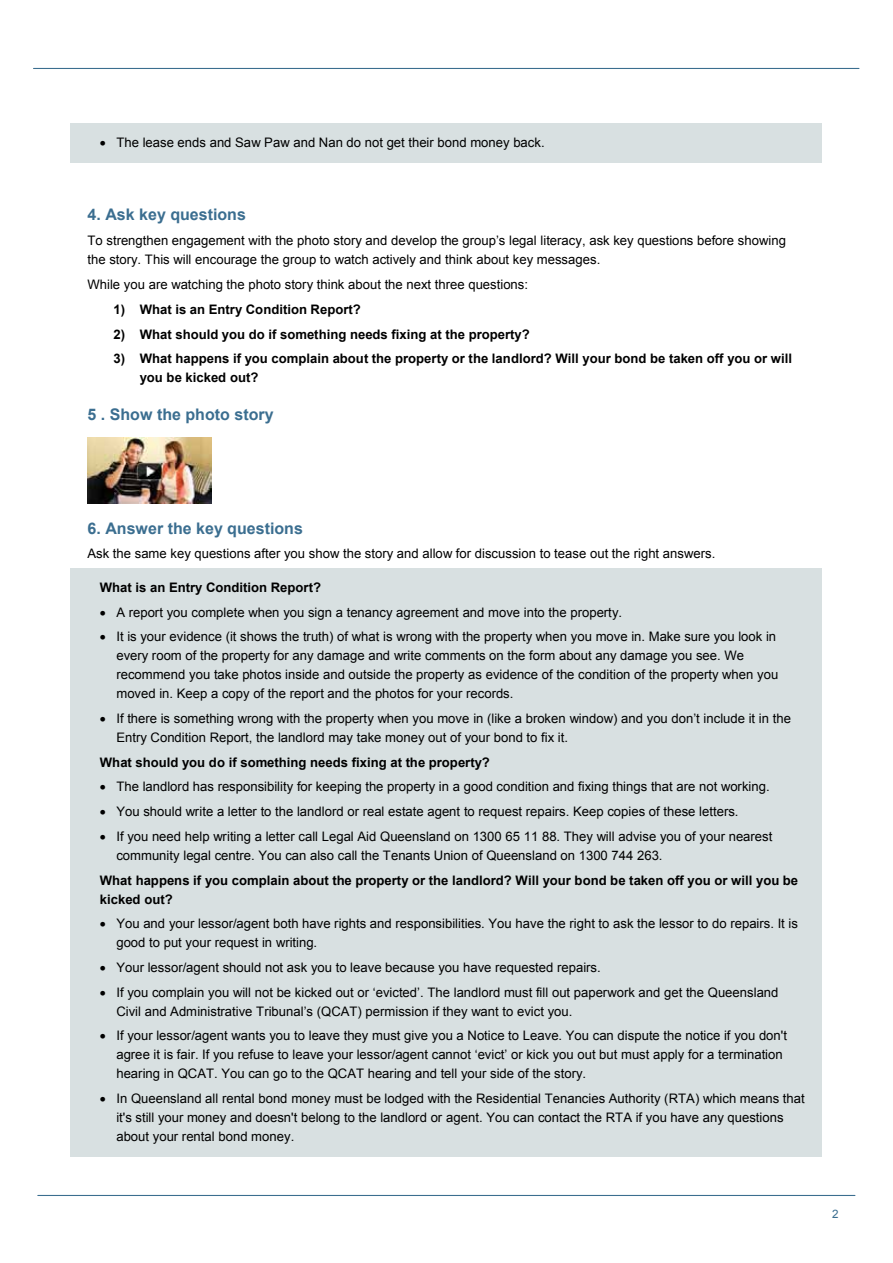
<style>
.page{position:relative;width:893px;height:1263px;background:#fff}
.page>*{position:absolute;margin:0;border:0;box-sizing:border-box;transform-origin:0 0}
.t1{font:700 16.05px "Arial";color:#3b6e90}
.t2{font:13.05px/18.9px "Arial";color:#000}
.t3{font:700 13.05px/18.9px "Arial";color:#000}
.t4{font:11.55px "Arial";color:#3b6e90}
</style>
<div class="page">
<hr style="left:34px;top:68px;width:825px;height:1px;background:#3b6e8f">
<hr style="left:38px;top:1195px;width:817px;height:1px;background:#3b6e8f">
<div style="left:72px;top:124px;width:748px;height:37px;background:#d8e0e1"></div>
<hr style="left:70px;top:123px;width:752px;height:1px;background:#d8e0e1">
<hr style="left:70px;top:161px;width:752px;height:1px;background:#d8e0e1">
<hr style="left:70px;top:124px;width:2px;height:37px;background:#d8e0e1">
<hr style="left:820px;top:124px;width:2px;height:37px;background:#d8e0e1">
<div style="left:72px;top:569px;width:748px;height:33px;background:#d8e0e1"></div>
<hr style="left:70px;top:568px;width:752px;height:1px;background:#d8e0e1">
<hr style="left:70px;top:569px;width:2px;height:33px;background:#d8e0e1">
<hr style="left:820px;top:569px;width:2px;height:33px;background:#d8e0e1">
<div style="left:72px;top:602px;width:748px;height:24px;background:#d8e0e1"></div>
<hr style="left:70px;top:602px;width:2px;height:24px;background:#d8e0e1">
<hr style="left:820px;top:602px;width:2px;height:24px;background:#d8e0e1">
<div style="left:72px;top:626px;width:748px;height:19px;background:#d8e0e1"></div>
<div style="left:72px;top:645px;width:748px;height:19px;background:#d8e0e1"></div>
<div style="left:72px;top:664px;width:748px;height:19px;background:#d8e0e1"></div>
<svg style="left:70px;top:626px;width:2px;height:57px"></svg>
<svg style="left:820px;top:626px;width:2px;height:57px"></svg>
<div style="left:72px;top:683px;width:748px;height:25px;background:#d8e0e1"></div>
<hr style="left:70px;top:683px;width:2px;height:25px;background:#d8e0e1">
<hr style="left:820px;top:683px;width:2px;height:25px;background:#d8e0e1">
<div style="left:72px;top:708px;width:748px;height:19px;background:#d8e0e1"></div>
<svg style="left:70px;top:708px;width:2px;height:19px"></svg>
<svg style="left:820px;top:708px;width:2px;height:19px"></svg>
<div style="left:72px;top:727px;width:748px;height:24px;background:#d8e0e1"></div>
<hr style="left:70px;top:727px;width:2px;height:24px;background:#d8e0e1">
<hr style="left:820px;top:727px;width:2px;height:24px;background:#d8e0e1">
<div style="left:72px;top:751px;width:748px;height:25px;background:#d8e0e1"></div>
<hr style="left:70px;top:751px;width:2px;height:25px;background:#d8e0e1">
<hr style="left:820px;top:751px;width:2px;height:25px;background:#d8e0e1">
<div style="left:72px;top:776px;width:748px;height:25px;background:#d8e0e1"></div>
<hr style="left:70px;top:776px;width:2px;height:25px;background:#d8e0e1">
<hr style="left:820px;top:776px;width:2px;height:25px;background:#d8e0e1">
<div style="left:72px;top:801px;width:748px;height:25px;background:#d8e0e1"></div>
<hr style="left:70px;top:801px;width:2px;height:25px;background:#d8e0e1">
<hr style="left:820px;top:801px;width:2px;height:25px;background:#d8e0e1">
<div style="left:72px;top:826px;width:748px;height:19px;background:#d8e0e1"></div>
<svg style="left:70px;top:826px;width:2px;height:19px"></svg>
<svg style="left:820px;top:826px;width:2px;height:19px"></svg>
<div style="left:72px;top:845px;width:748px;height:24px;background:#d8e0e1"></div>
<hr style="left:70px;top:845px;width:2px;height:24px;background:#d8e0e1">
<hr style="left:820px;top:845px;width:2px;height:24px;background:#d8e0e1">
<div style="left:72px;top:869px;width:748px;height:19px;background:#d8e0e1"></div>
<svg style="left:70px;top:869px;width:2px;height:19px"></svg>
<svg style="left:820px;top:869px;width:2px;height:19px"></svg>
<div style="left:72px;top:888px;width:748px;height:25px;background:#d8e0e1"></div>
<hr style="left:70px;top:888px;width:2px;height:25px;background:#d8e0e1">
<hr style="left:820px;top:888px;width:2px;height:25px;background:#d8e0e1">
<div style="left:72px;top:913px;width:748px;height:19px;background:#d8e0e1"></div>
<svg style="left:70px;top:913px;width:2px;height:19px"></svg>
<svg style="left:820px;top:913px;width:2px;height:19px"></svg>
<div style="left:72px;top:932px;width:748px;height:25px;background:#d8e0e1"></div>
<hr style="left:70px;top:932px;width:2px;height:25px;background:#d8e0e1">
<hr style="left:820px;top:932px;width:2px;height:25px;background:#d8e0e1">
<div style="left:72px;top:957px;width:748px;height:25px;background:#d8e0e1"></div>
<hr style="left:70px;top:957px;width:2px;height:25px;background:#d8e0e1">
<hr style="left:820px;top:957px;width:2px;height:25px;background:#d8e0e1">
<div style="left:72px;top:982px;width:748px;height:18px;background:#d8e0e1"></div>
<svg style="left:70px;top:982px;width:2px;height:18px"></svg>
<svg style="left:820px;top:982px;width:2px;height:18px"></svg>
<div style="left:72px;top:1000px;width:748px;height:25px;background:#d8e0e1"></div>
<hr style="left:70px;top:1000px;width:2px;height:25px;background:#d8e0e1">
<hr style="left:820px;top:1000px;width:2px;height:25px;background:#d8e0e1">
<div style="left:72px;top:1025px;width:748px;height:19px;background:#d8e0e1"></div>
<div style="left:72px;top:1044px;width:748px;height:19px;background:#d8e0e1"></div>
<svg style="left:70px;top:1025px;width:2px;height:38px"></svg>
<svg style="left:820px;top:1025px;width:2px;height:38px"></svg>
<div style="left:72px;top:1063px;width:748px;height:25px;background:#d8e0e1"></div>
<hr style="left:70px;top:1063px;width:2px;height:25px;background:#d8e0e1">
<hr style="left:820px;top:1063px;width:2px;height:25px;background:#d8e0e1">
<div style="left:72px;top:1088px;width:748px;height:19px;background:#d8e0e1"></div>
<div style="left:72px;top:1107px;width:748px;height:19px;background:#d8e0e1"></div>
<svg style="left:70px;top:1088px;width:2px;height:38px"></svg>
<svg style="left:820px;top:1088px;width:2px;height:38px"></svg>
<div style="left:72px;top:1126px;width:748px;height:29px;background:#d8e0e1"></div>
<hr style="left:70px;top:1155px;width:752px;height:1px;background:#d8e0e1">
<hr style="left:70px;top:1126px;width:2px;height:29px;background:#d8e0e1">
<hr style="left:820px;top:1126px;width:2px;height:29px;background:#d8e0e1">
<img style="left:88px;top:437px;width:123px;height:67px">
<p class="t2" style="left:100px;top:133px;width:446px">• The lease ends and Saw Paw and Nan do not get their bond money back.</p>
<p class="t1" style="left:88px;top:204px;width:160px">4. Ask key questions</p>
<p class="t2" style="left:88px;top:232px;width:700px">To strengthen engagement with the photo story and develop the group’s legal literacy, ask key questions before showing the story. This will encourage the group to watch actively and think about key messages.</p>
<p class="t2" style="left:88px;top:275px;width:442px">While you are watching the photo story think about the next three questions:</p>
<p class="t3" style="left:114px;top:300px;width:249px">1) What is an Entry Condition Report?</p>
<p class="t3" style="left:114px;top:325px;width:418px">2) What should you do if something needs fixing at the property?</p>
<p class="t3" style="left:140px;top:350px;width:654px;text-indent:-26px">3) What happens if you complain about the property or the landlord? Will your bond be taken off you or will you be kicked out?</p>
<p class="t1" style="left:88px;top:404px;width:188px">5 . Show the photo story</p>
<p class="t1" style="left:88px;top:517px;width:217px">6. Answer the key questions</p>
<p class="t2" style="left:88px;top:545px;width:629px">Ask the same key questions after you show the story and allow for discussion to tease out the right answers.</p>
<p class="t3" style="left:100px;top:578px;width:223px">What is an Entry Condition Report?</p>
<p class="t2" style="left:100px;top:603px;width:524px">• A report you complete when you sign a tenancy agreement and move into the property.</p>
<p class="t2" style="left:116px;top:628px;width:663px;text-indent:-17px">• It is your evidence (it shows the truth) of what is wrong with the property when you move in. Make sure you look in every room of the property for any damage and write comments on the form about any damage you see. We recommend you take photos inside and outside the property as evidence of the condition of the property when you moved in. Keep a copy of the report and the photos for your records.</p>
<p class="t2" style="left:116px;top:709px;width:676px;text-indent:-17px">• If there is something wrong with the property when you move in (like a broken window) and you don’t include it in the<br>Entry Condition Report, the landlord may take money out of your bond to fix it.</p>
<p class="t3" style="left:100px;top:753px;width:391px">What should you do if something needs fixing at the property?</p>
<p class="t2" style="left:100px;top:778px;width:671px">• The landlord has responsibility for keeping the property in a good condition and fixing things that are not working.</p>
<p class="t2" style="left:100px;top:802px;width:640px">• You should write a letter to the landlord or real estate agent to request repairs. Keep copies of these letters.</p>
<p class="t2" style="left:116px;top:827px;width:657px;text-indent:-17px">• If you need help writing a letter call Legal Aid Queensland on 1300 65 11 88. They will advise you of your nearest community legal centre. You can also call the Tenants Union of Queensland on 1300 744 263.</p>
<p class="t3" style="left:100px;top:871px;width:700px">What happens if you complain about the property or the landlord? Will your bond be taken off you or will you be kicked out?</p>
<p class="t2" style="left:116px;top:914px;width:683px;text-indent:-17px">• You and your lessor/agent both have rights and responsibilities. You have the right to ask the lessor to do repairs. It is good to put your request in writing.</p>
<p class="t2" style="left:100px;top:958px;width:502px">• Your lessor/agent should not ask you to leave because you have requested repairs.</p>
<p class="t2" style="left:116px;top:983px;width:664px;text-indent:-17px">• If you complain you will not be kicked out or ‘evicted’. The landlord must fill out paperwork and get the Queensland<br>Civil and Administrative Tribunal’s (QCAT) permission if they want to evict you.</p>
<p class="t2" style="left:116px;top:1026px;width:672px;text-indent:-17px">• If your lessor/agent wants you to leave they must give you a Notice to Leave. You can dispute the notice if you don't agree it is fair. If you refuse to leave your lessor/agent cannot ‘evict’ or kick you out but must apply for a termination hearing in QCAT. You can go to the QCAT hearing and tell your side of the story.</p>
<p class="t2" style="left:116px;top:1089px;width:690px;text-indent:-17px">• In Queensland all rental bond money must be lodged with the Residential Tenancies Authority (RTA) which means that it's still your money and doesn't belong to the landlord or agent. You can contact the RTA if you have any questions about your rental bond money.</p>
<p class="t4" style="left:832px;top:1206px;width:8px">2</p>
</div>
